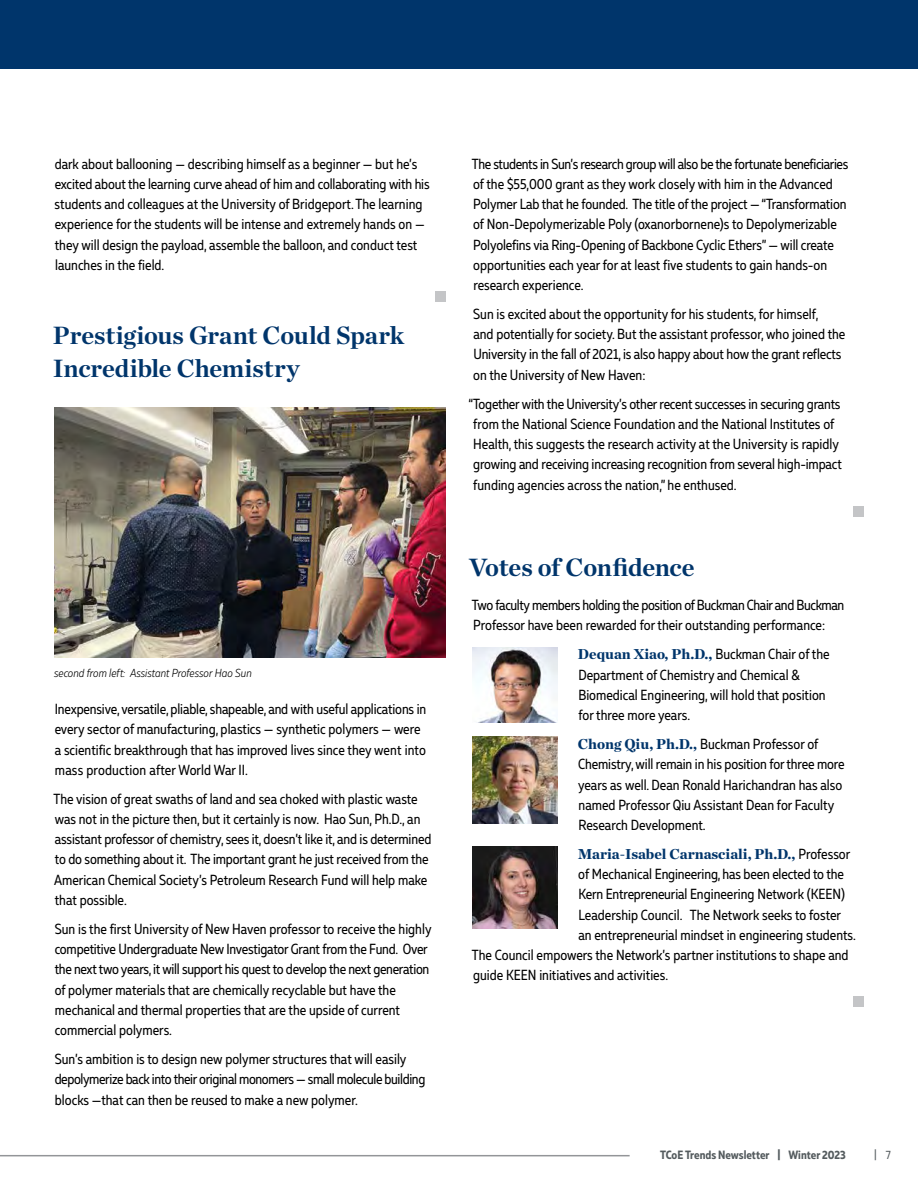
<style>
.page{position:relative;width:918px;height:1188px;background:#fff}
.page>*{position:absolute;margin:0;border:0;box-sizing:border-box;transform-origin:0 0}
.t1{font:700 25.5px/33px "Chronicle Deck";letter-spacing:-.005em;color:#00356b}
.t2{font:14.7px/20.2px "Muller Narrow";color:#000}
.t3{font:14.7px/20.2px "Muller Narrow";letter-spacing:-.025em;color:#000}
.t4{font:900 14.7px "Chronicle Deck";color:#00356b}
.t5{font:700 12px "Muller Narrow";color:#545b5e}
.t6{font:12px "Muller Narrow";color:#545b5e}
.t7{font:italic 300 11.7px "Muller Narrow";letter-spacing:.005em;color:#000}
.s1{font-family:"Muller Narrow";font-weight:400;color:#000}
.s2{font-family:"Chronicle Deck";font-weight:900;color:#00356b}
</style>
<div class="page">
<hr style="left:0;top:1155px;width:630px;height:1px;background:#939598">
<div style="left:853px;top:506px;width:11px;height:10px;background:#c4c5c7"></div>
<div style="left:853px;top:996px;width:11px;height:11px;background:#c4c5c7"></div>
<div style="left:0;top:0;width:918px;height:69px;background:#00356b"></div>
<div style="left:435px;top:291px;width:11px;height:11px;background:#c4c5c7"></div>
<img style="left:472px;top:648px;width:85px;height:75px">
<img style="left:472px;top:736px;width:85px;height:88px">
<img style="left:472px;top:847px;width:85px;height:82px">
<img style="left:54px;top:408px;width:392px;height:250px">
<p class="t2" style="left:55px;top:153px;width:377px">dark about ballooning — describing himself as a beginner — but he’s excited about the learning curve ahead of him and collaborating with his students and colleagues at the University of Bridgeport. The learning experience for the students will be intense and extremely hands on — they will design the payload, assemble the balloon, and conduct test launches in the field.</p>
<h1 class="t1" style="left:53px;top:317px;width:353px">Prestigious Grant Could Spark<br>Incredible Chemistry</h1>
<p class="t7" style="left:54px;top:666px;width:199px">second from left: Assistant Professor Hao Sun</p>
<p class="t2" style="left:55px;top:699px;width:373px">Inexpensive, versatile, pliable, shapeable, and with useful applications in every sector of manufacturing, plastics — synthetic polymers — were a scientific breakthrough that has improved lives since they went into mass production after World War II.</p>
<p class="t2" style="left:53px;top:788px;width:379px">The vision of great swaths of land and sea choked with plastic waste was not in the picture then, but it certainly is now. Hao Sun, Ph.D., an assistant professor of chemistry, sees it, doesn’t like it, and is determined to do something about it. The important grant he just received from the American Chemical Society’s Petroleum Research Fund will help make that possible.</p>
<p class="t2" style="left:55px;top:919px;width:378px">Sun is the first University of New Haven professor to receive the highly competitive Undergraduate New Investigator Grant from the Fund. Over the next two years, it will support his quest to develop the next generation of polymer materials that are chemically recyclable but have the mechanical and thermal properties that are the upside of current commercial polymers.</p>
<p class="t2" style="left:55px;top:1049px;width:372px">Sun’s ambition is to design new polymer structures that will easily depolymerize back into their original monomers — small molecule building blocks —that can then be reused to make a new polymer.</p>
<p class="t2" style="left:472px;top:153px;width:378px">The students in Sun’s research group will also be the fortunate beneficiaries of the $55,000 grant as they work closely with him in the Advanced Polymer Lab that he founded. The title of the project — “Transformation of Non-Depolymerizable Poly (oxanorbornene)s to Depolymerizable Polyolefins via Ring-Opening of Backbone Cyclic Ethers” — will create opportunities each year for at least five students to gain hands-on research experience.</p>
<p class="t2" style="left:473px;top:304px;width:374px">Sun is excited about the opportunity for his students, for himself,<br>and potentially for society. But the assistant professor, who joined the University in the fall of 2021, is also happy about how the grant reflects on the University of New Haven:</p>
<p class="t2" style="left:473px;top:393px;width:370px;text-indent:-5px">“Together with the University’s other recent successes in securing grants from the National Science Foundation and the National Institutes of Health, this suggests the research activity at the University is rapidly growing and receiving increasing recognition from several high-impact funding agencies across the nation,” he enthused.</p>
<h1 class="t1" style="left:469px;top:550px;width:227px">Votes of Confidence</h1>
<p class="t3" style="left:472px;top:595px;width:374px">Two faculty members holding the position of Buckman Chair and Buckman<br>Professor have been rewarded for their outstanding performance:</p>
<p class="t4" style="left:578px;top:642px;width:253px">Dequan Xiao, Ph.D., <span class="s1">Buckman Chair of the</span></p>
<p class="t2" style="left:578px;top:664px;width:249px">Department of Chemistry and Chemical &amp;<br>Biomedical Engineering, will hold that position for three more years.</p>
<p class="t2" style="left:578px;top:734px;width:268px"><span class="s2">Chong Qiu, Ph.D.,</span> Buckman Professor of Chemistry, will remain in his position for three more years as well. Dean Ronald Harichandran has also named Professor Qiu Assistant Dean for Faculty Research Development.</p>
<p class="t4" style="left:578px;top:842px;width:274px">Maria-Isabel Carnasciali, Ph.D., <span class="s1">Professor</span></p>
<p class="t2" style="left:578px;top:864px;width:267px">of Mechanical Engineering, has been elected to the</p>
<p class="t2" style="left:578px;top:884px;width:268px">Kern Entrepreneurial Engineering Network (KEEN)</p>
<p class="t2" style="left:578px;top:904px;width:264px">Leadership Council. The Network seeks to foster</p>
<p class="t2" style="left:578px;top:925px;width:279px">an entrepreneurial mindset in engineering students.</p>
<p class="t2" style="left:472px;top:945px;width:378px">The Council empowers the Network’s partner institutions to shape and</p>
<p class="t2" style="left:473px;top:965px;width:196px">guide KEEN initiatives and activities.</p>
<p class="t5" style="left:660px;top:1148px;width:187px">TCoE Trends Newsletter | Winter 2023</p>
<p class="t6" style="left:874px;top:1148px;width:18px">| 7</p>
</div>
